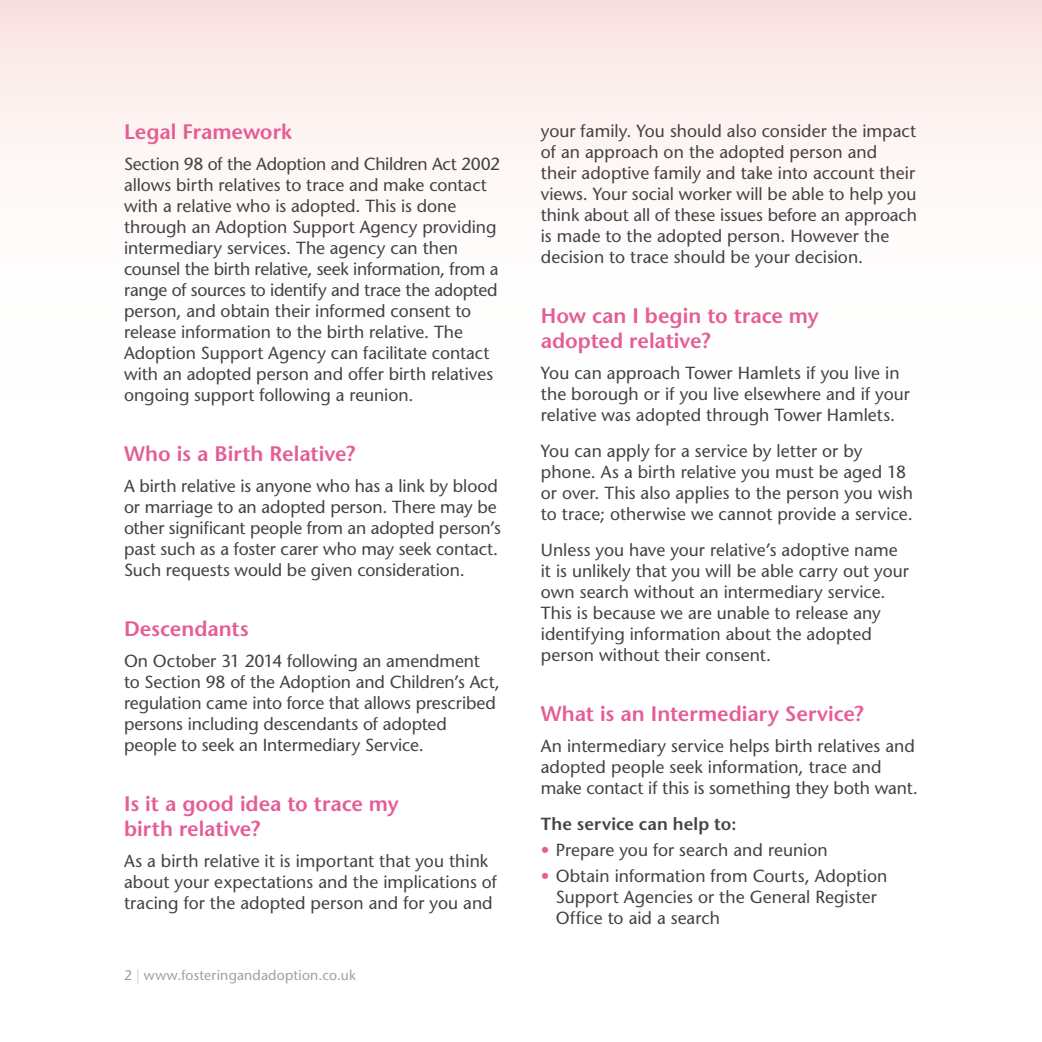
<style>
.page{position:relative;width:1042px;height:1042px;background:#fff}
.page>*{position:absolute;margin:0;border:0;box-sizing:border-box;transform-origin:0 0}
.t1{font:600 21px/25.2px "Stone Sans Std";color:#e55d96}
.t2{font:500 17.5px/21px "Stone Sans Std";color:#434343}
.t3{font:600 17.5px "Stone Sans Std";letter-spacing:.005em;color:#434343}
.t4{font:500 14px "Stone Sans Std";letter-spacing:.01em;color:#a0a0a0}
.s1{color:#c6d9a1}
.s2{color:#e55d96}
</style>
<div class="page">
<div style="left:0;top:0;width:1042px;height:481px;background:linear-gradient(to bottom,#fbeae7,#fff)"></div>
<p class="t1" style="left:124px;top:120px;width:169px">Legal Framework</p>
<p class="t2" style="left:124px;top:154px;width:378px">Section 98 of the Adoption and Children Act 2002 allows birth relatives to trace and make contact with a relative who is adopted. This is done through an Adoption Support Agency providing intermediary services. The agency can then counsel the birth relative, seek information, from a range of sources to identify and trace the adopted person, and obtain their informed consent to release information to the birth relative. The Adoption Support Agency can facilitate contact with an adopted person and offer birth relatives ongoing support following a reunion.</p>
<p class="t1" style="left:124px;top:441px;width:233px">Who is a Birth Relative?</p>
<p class="t2" style="left:124px;top:476px;width:378px">A birth relative is anyone who has a link by blood or marriage to an adopted person. There may be other significant people from an adopted person’s past such as a foster carer who may seek contact.<br>Such requests would be given consideration.</p>
<p class="t1" style="left:124px;top:616px;width:126px">Descendants</p>
<p class="t2" style="left:124px;top:651px;width:377px">On October 31 2014 following an amendment<br>to Section 98 of the Adoption and Children’s Act, regulation came into force that allows prescribed persons including descendants of adopted people to seek an Intermediary Service.</p>
<p class="t1" style="left:124px;top:791px;width:276px">Is it a good idea to trace my birth relative?</p>
<p class="t2" style="left:124px;top:851px;width:374px">As a birth relative it is important that you think about your expectations and the implications of tracing for the adopted person and for you and</p>
<p class="t4" style="left:124px;top:967px;width:233px">2 <span class="s1">|</span> www.fosteringandadoption.co.uk</p>
<p class="t2" style="left:541px;top:120px;width:378px">your family. You should also consider the impact of an approach on the adopted person and their adoptive family and take into account their views. Your social worker will be able to help you think about all of these issues before an approach is made to the adopted person. However the decision to trace should be your decision.</p>
<p class="t1" style="left:541px;top:303px;width:279px">How can I begin to trace my adopted relative?</p>
<p class="t2" style="left:541px;top:362px;width:371px">You can approach Tower Hamlets if you live in the borough or if you live elsewhere and if your relative was adopted through Tower Hamlets.</p>
<p class="t2" style="left:541px;top:440px;width:374px">You can apply for a service by letter or by phone. As a birth relative you must be aged 18 or over. This also applies to the person you wish to trace; otherwise we cannot provide a service.</p>
<p class="t2" style="left:541px;top:539px;width:369px">Unless you have your relative’s adoptive name it is unlikely that you will be able carry out your own search without an intermediary service.<br>This is because we are unable to release any identifying information about the adopted person without their consent.</p>
<p class="t1" style="left:541px;top:701px;width:324px">What is an Intermediary Service?</p>
<p class="t2" style="left:541px;top:735px;width:378px">An intermediary service helps birth relatives and adopted people seek information, trace and make contact if this is something they both want.</p>
<p class="t3" style="left:541px;top:813px;width:197px">The service can help to:</p>
<p class="t2" style="left:541px;top:839px;width:288px"><span class="s2">•</span> Prepare you for search and reunion</p>
<p class="t2" style="left:556px;top:865px;width:333px;text-indent:-15px"><span class="s2">•</span> Obtain information from Courts, Adoption<br>Support Agencies or the General Register<br>Office to aid a search</p>
</div>
